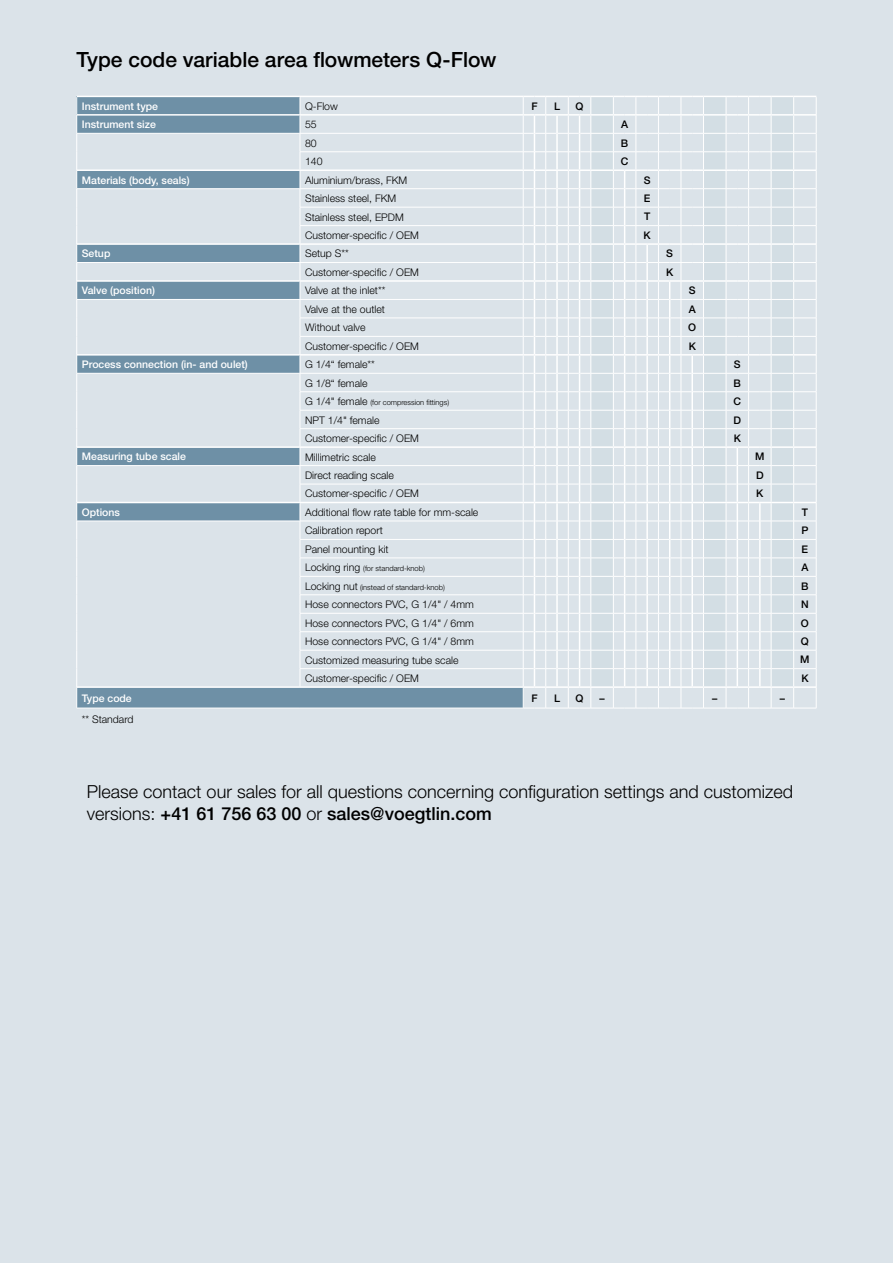
<style>
.page{position:relative;width:893px;height:1263px;background:#dbe3e9}
.page>*{position:absolute;margin:0;border:0;box-sizing:border-box;transform-origin:0 0}
.t1{font:500 21px "Helvetica Neue";color:#000}
.t2{font:300 18px/21.6px "Helvetica Neue";color:#000}
.t3{font:300 10.5px "Helvetica Neue";color:#000}
.t4{font:500 10.5px "Helvetica Neue";color:#fff}
.t5{font:500 10.5px "Helvetica Neue";color:#000}
.t6{font:300 7.5px "Helvetica Neue";color:#000}
.s1{font-size:10.5px}
.s2{font-weight:500}
</style>
<div class="page">
<svg style="left:76px;top:96px;width:741px;height:613px"></svg>
<h1 class="t1" style="left:77px;top:47px;width:421px">Type code variable area flowmeters Q-Flow</h1>
<p class="t4" style="left:82px;top:100px;width:78px">Instrument type</p>
<p class="t3" style="left:305px;top:100px;width:34px">Q-Flow</p>
<p class="t5" style="left:531px;top:100px;width:8px">F</p>
<p class="t5" style="left:554px;top:100px;width:8px">L</p>
<p class="t5" style="left:576px;top:100px;width:9px">Q</p>
<p class="t4" style="left:82px;top:118px;width:76px">Instrument size</p>
<p class="t3" style="left:305px;top:118px;width:13px">55</p>
<p class="t5" style="left:621px;top:118px;width:9px">A</p>
<p class="t3" style="left:305px;top:137px;width:13px">80</p>
<p class="t5" style="left:621px;top:137px;width:9px">B</p>
<p class="t3" style="left:305px;top:155px;width:19px">140</p>
<p class="t5" style="left:621px;top:155px;width:9px">C</p>
<p class="t4" style="left:82px;top:174px;width:109px">Materials (body, seals)</p>
<p class="t3" style="left:305px;top:173px;width:104px">Aluminium/brass, FKM</p>
<p class="t5" style="left:644px;top:174px;width:8px">S</p>
<p class="t3" style="left:305px;top:192px;width:93px">Stainless steel, FKM</p>
<p class="t5" style="left:644px;top:192px;width:8px">E</p>
<p class="t3" style="left:305px;top:210px;width:100px">Stainless steel, EPDM</p>
<p class="t5" style="left:644px;top:210px;width:8px">T</p>
<p class="t3" style="left:305px;top:229px;width:115px">Customer-specific / OEM</p>
<p class="t5" style="left:644px;top:229px;width:9px">K</p>
<p class="t4" style="left:82px;top:247px;width:30px">Setup</p>
<p class="t3" style="left:305px;top:247px;width:45px">Setup S**</p>
<p class="t5" style="left:666px;top:247px;width:8px">S</p>
<p class="t3" style="left:305px;top:266px;width:115px">Customer-specific / OEM</p>
<p class="t5" style="left:666px;top:266px;width:9px">K</p>
<p class="t4" style="left:82px;top:284px;width:75px">Valve (position)</p>
<p class="t3" style="left:305px;top:284px;width:82px">Valve at the inlet**</p>
<p class="t5" style="left:689px;top:284px;width:8px">S</p>
<p class="t3" style="left:305px;top:303px;width:81px">Valve at the outlet</p>
<p class="t5" style="left:689px;top:303px;width:9px">A</p>
<p class="t3" style="left:305px;top:321px;width:62px">Without valve</p>
<p class="t5" style="left:688px;top:321px;width:9px">O</p>
<p class="t3" style="left:305px;top:340px;width:115px">Customer-specific / OEM</p>
<p class="t5" style="left:689px;top:340px;width:9px">K</p>
<p class="t4" style="left:82px;top:358px;width:167px">Process connection (in- and oulet)</p>
<p class="t3" style="left:305px;top:358px;width:71px">G 1/4“ female**</p>
<p class="t5" style="left:734px;top:358px;width:8px">S</p>
<p class="t3" style="left:305px;top:376px;width:64px">G 1/8“ female</p>
<p class="t5" style="left:734px;top:377px;width:9px">B</p>
<p class="t6" style="left:305px;top:398px;width:146px"><span class="s1">G 1/4" female</span> (for compression fittings)</p>
<p class="t5" style="left:733px;top:395px;width:9px">C</p>
<p class="t3" style="left:305px;top:413px;width:76px">NPT 1/4" female</p>
<p class="t5" style="left:733px;top:413px;width:9px">D</p>
<p class="t3" style="left:305px;top:432px;width:115px">Customer-specific / OEM</p>
<p class="t5" style="left:734px;top:432px;width:9px">K</p>
<p class="t4" style="left:82px;top:450px;width:106px">Measuring tube scale</p>
<p class="t3" style="left:305px;top:450px;width:72px">Millimetric scale</p>
<p class="t5" style="left:755px;top:450px;width:11px">M</p>
<p class="t3" style="left:305px;top:469px;width:90px">Direct reading scale</p>
<p class="t5" style="left:756px;top:469px;width:9px">D</p>
<p class="t3" style="left:305px;top:487px;width:115px">Customer-specific / OEM</p>
<p class="t5" style="left:756px;top:487px;width:9px">K</p>
<p class="t4" style="left:82px;top:506px;width:40px">Options</p>
<p class="t3" style="left:305px;top:506px;width:175px">Additional flow rate table for mm-scale</p>
<p class="t5" style="left:802px;top:506px;width:8px">T</p>
<p class="t3" style="left:305px;top:524px;width:79px">Calibration report</p>
<p class="t5" style="left:801px;top:524px;width:9px">P</p>
<p class="t3" style="left:305px;top:543px;width:85px">Panel mounting kit</p>
<p class="t5" style="left:802px;top:543px;width:8px">E</p>
<p class="t6" style="left:305px;top:564px;width:121px"><span class="s1">Locking ring</span> (for standard-knob)</p>
<p class="t5" style="left:801px;top:561px;width:9px">A</p>
<p class="t6" style="left:305px;top:582px;width:141px"><span class="s1">Locking nut</span> (instead of standard-knob)</p>
<p class="t5" style="left:801px;top:580px;width:9px">B</p>
<p class="t3" style="left:305px;top:598px;width:170px">Hose connectors PVC, G 1/4" / 4mm</p>
<p class="t5" style="left:801px;top:598px;width:9px">N</p>
<p class="t3" style="left:305px;top:616px;width:170px">Hose connectors PVC, G 1/4" / 6mm</p>
<p class="t5" style="left:801px;top:616px;width:9px">O</p>
<p class="t3" style="left:305px;top:635px;width:170px">Hose connectors PVC, G 1/4" / 8mm</p>
<p class="t5" style="left:801px;top:635px;width:9px">Q</p>
<p class="t3" style="left:305px;top:653px;width:155px">Customized measuring tube scale</p>
<p class="t5" style="left:800px;top:653px;width:11px">M</p>
<p class="t3" style="left:305px;top:672px;width:115px">Customer-specific / OEM</p>
<p class="t5" style="left:801px;top:672px;width:9px">K</p>
<p class="t4" style="left:82px;top:692px;width:52px">Type code</p>
<p class="t5" style="left:531px;top:692px;width:8px">F</p>
<p class="t5" style="left:554px;top:692px;width:8px">L</p>
<p class="t5" style="left:576px;top:692px;width:9px">Q</p>
<p class="t5" style="left:599px;top:692px;width:7px">–</p>
<p class="t5" style="left:712px;top:692px;width:7px">–</p>
<p class="t5" style="left:780px;top:692px;width:7px">–</p>
<p class="t3" style="left:82px;top:712px;width:53px">** Standard</p>
<h2 class="t2" style="left:87px;top:780px;width:708px">Please contact our sales for all questions concerning configuration settings and customized versions: <span class="s2">+41 61 756 63 00</span> or <span class="s2">sales@voegtlin.com</span></h2>
</div>
